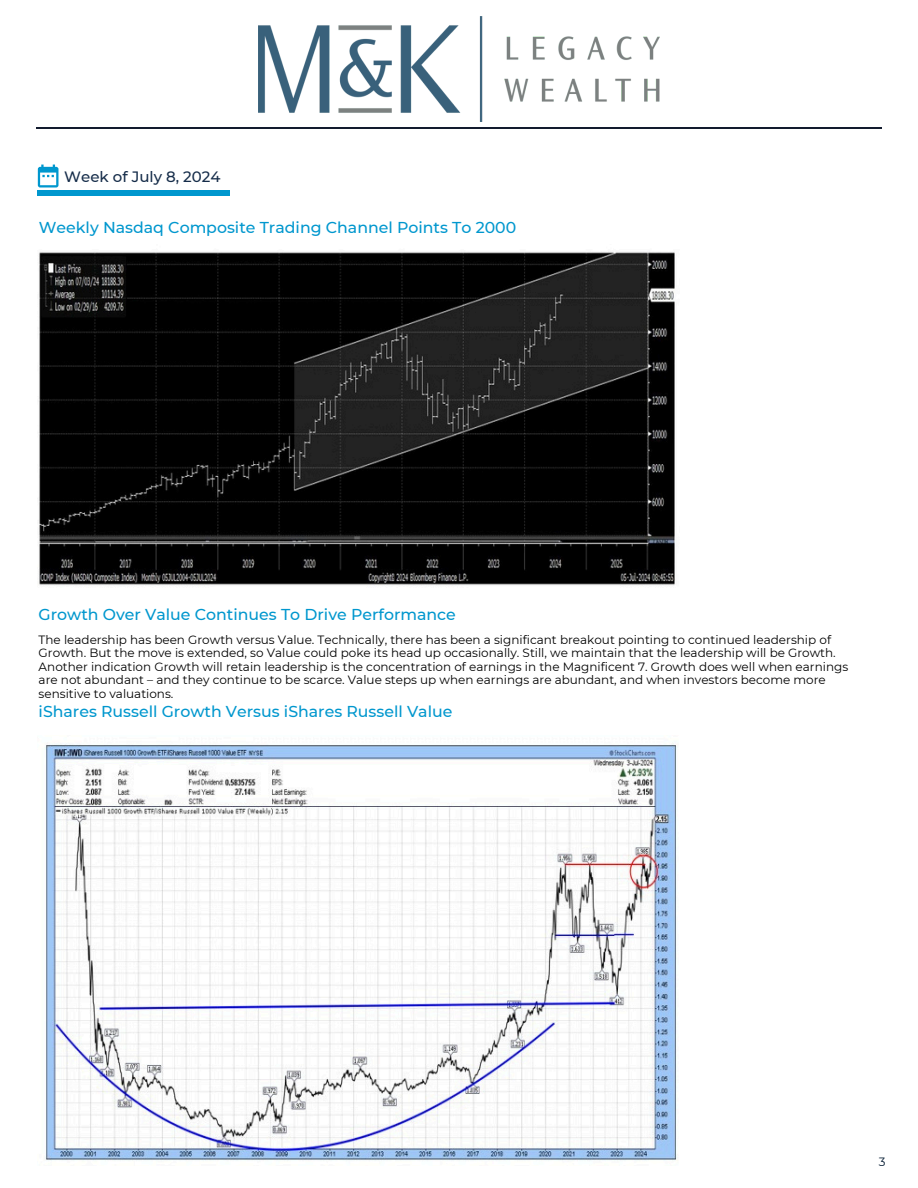
<style>
.page{position:relative;width:918px;height:1188px;background:#fff}
.page>*{position:absolute;margin:0;border:0;box-sizing:border-box;transform-origin:0 0}
.t1{font:500 15.75px "Montserrat";color:#0097ce}
.t2{font:500 15px "Montserrat";color:#162d4a}
.t3{font:12px/13.5px "Montserrat";color:#000}
.t4{font:12px "Montserrat";color:#00182f}
</style>
<div class="page">
<hr style="left:36px;top:127px;width:846px;height:2px;background:#121b2e">
<svg style="left:38px;top:165px;width:21px;height:23px"></svg>
<hr style="left:38px;top:191px;width:192px;height:4px;background:#0097ce">
<img style="left:39px;top:251px;width:636px;height:335px">
<img style="left:45px;top:743px;width:633px;height:418px">
<img style="left:259px;top:17px;width:400px;height:105px">
<p class="t2" style="left:64px;top:167px;width:158px">Week of July 8, 2024</p>
<p class="t1" style="left:39px;top:217px;width:479px">Weekly Nasdaq Composite Trading Channel Points To 2000</p>
<p class="t1" style="left:39px;top:604px;width:419px">Growth Over Value Continues To Drive Performance</p>
<h1 class="t3" style="left:39px;top:633px;width:811px">The leadership has been Growth versus Value. Technically, there has been a significant breakout pointing to continued leadership of Growth. But the move is extended, so Value could poke its head up occasionally. Still, we maintain that the leadership will be Growth.<br>Another indication Growth will retain leadership is the concentration of earnings in the Magnificent 7. Growth does well when earnings are not abundant – and they continue to be scarce. Value steps up when earnings are abundant, and when investors become more sensitive to valuations.</h1>
<p class="t1" style="left:39px;top:702px;width:415px">iShares Russell Growth Versus iShares Russell Value</p>
<h1 class="t4" style="left:879px;top:1155px;width:8px">3</h1>
</div>
